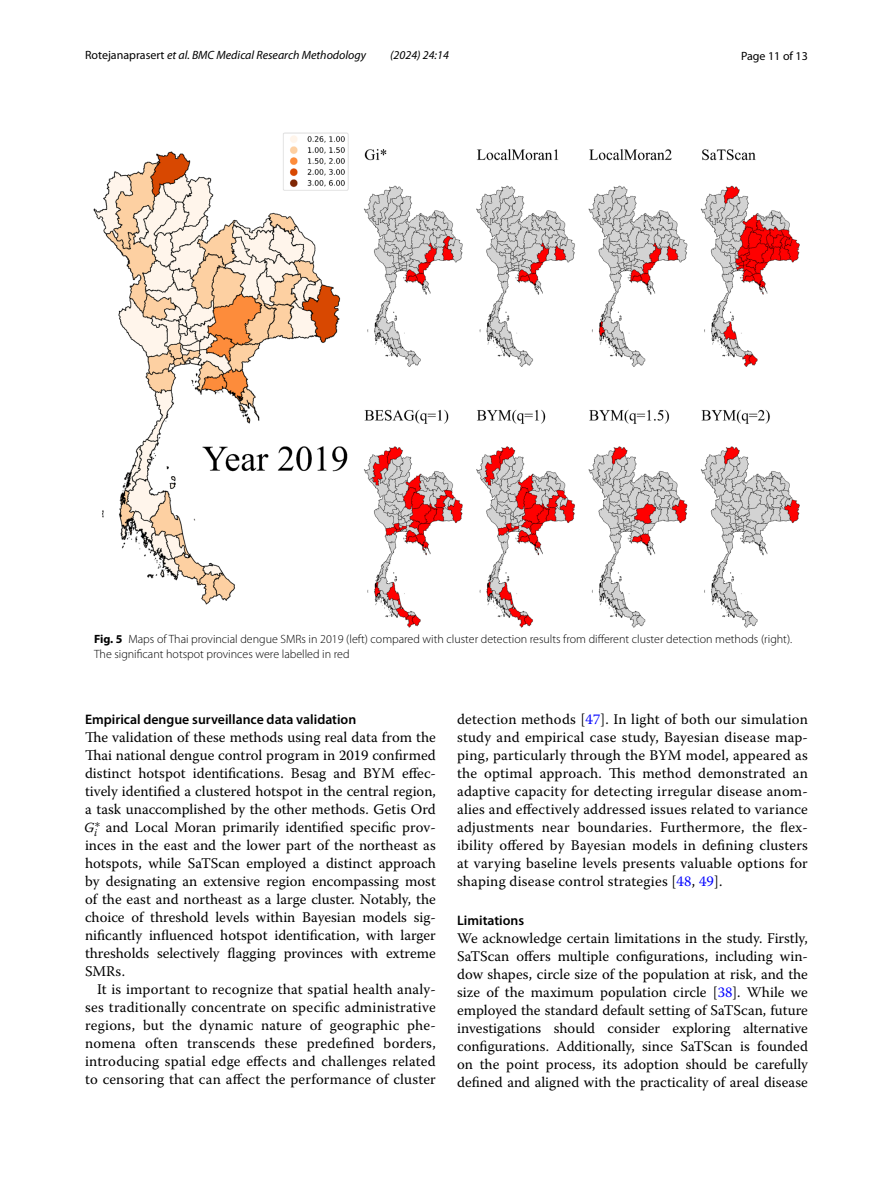
<style>
.page{position:relative;width:893px;height:1187px;background:#fff}
.page>*{position:absolute;margin:0;border:0;box-sizing:border-box;transform-origin:0 0}
.t1{font:14.7px/18px "Warnock Pro";letter-spacing:.005em;color:#000;text-align:justify}
.t2{font:13.95px "Warnock Pro It 98";color:#000}
.t3{font:600 13.8px "Myriad Pro";color:#000}
.t4{font:300 12px/15px "Myriad Pro";color:#000}
.t5{font:italic 12px "Myriad Pro";color:#000}
.t6{font:12px "Myriad Pro";color:#000}
.s1{font-style:normal}
.s2{font-weight:700}
.s3{color:#00f}
</style>
<div class="page">
<img style="left:93px;top:133px;width:707px;height:495px">
<p class="t5" style="left:85px;top:48px;width:283px"><span class="s1">Rotejanaprasert</span> et al. BMC Medical Research Methodology</p>
<p class="t5" style="left:390px;top:48px;width:60px">(2024) 24:14</p>
<p class="t6" style="left:741px;top:48px;width:68px">Page 11 of 13</p>
<p class="t4" style="left:94px;top:631px;width:700px"><span class="s2">Fig. 5</span> Maps of Thai provincial dengue SMRs in 2019 (left) compared with cluster detection results from different cluster detection methods (right).<br>The significant hotspot provinces were labelled in red</p>
<p class="t3" style="left:85px;top:710px;width:273px">Empirical dengue surveillance data validation</p>
<p class="t1" style="left:85px;top:727px;width:352px">The validation of these methods using real data from the Thai national dengue control program in 2019 confirmed distinct hotspot identifications. Besag and BYM effec&shy;tively identified a clustered hotspot in the central region, a task unaccomplished by the other methods. Getis Ord</p>
<p class="t2" style="left:84px;top:818px;width:18px">G<sup>∗</sup></p>
<p class="t1" style="left:85px;top:817px;width:352px;text-indent:9px"><sub>i</sub> and Local Moran primarily identified specific prov&shy;inces in the east and the lower part of the northeast as hotspots, while SaTScan employed a distinct approach by designating an extensive region encompassing most of the east and northeast as a large cluster. Notably, the choice of threshold levels within Bayesian models sig&shy;nificantly influenced hotspot identification, with larger thresholds selectively flagging provinces with extreme SMRs.</p>
<p class="t1" style="left:85px;top:979px;width:352px;text-indent:12px">It is important to recognize that spatial health analy&shy;ses traditionally concentrate on specific administrative regions, but the dynamic nature of geographic phe&shy;nomena often transcends these predefined borders, introducing spatial edge effects and challenges related to censoring that can affect the performance of cluster</p>
<p class="t1" style="left:457px;top:710px;width:352px">detection methods [<span class="s3">47</span>]. In light of both our simulation study and empirical case study, Bayesian disease map&shy;ping, particularly through the BYM model, appeared as the optimal approach. This method demonstrated an adaptive capacity for detecting irregular disease anom&shy;alies and effectively addressed issues related to variance adjustments near boundaries. Furthermore, the flex&shy;ibility offered by Bayesian models in defining clusters at varying baseline levels presents valuable options for shaping disease control strategies [<span class="s3">48</span>, <span class="s3">49</span>].</p>
<p class="t3" style="left:457px;top:911px;width:69px">Limitations</p>
<p class="t1" style="left:457px;top:928px;width:352px">We acknowledge certain limitations in the study. Firstly, SaTScan offers multiple configurations, including win&shy;dow shapes, circle size of the population at risk, and the size of the maximum population circle [<span class="s3">38</span>]. While we employed the standard default setting of SaTScan, future investigations should consider exploring alternative configurations. Additionally, since SaTScan is founded on the point process, its adoption should be carefully defined and aligned with the practicality of areal disease</p>
</div>
